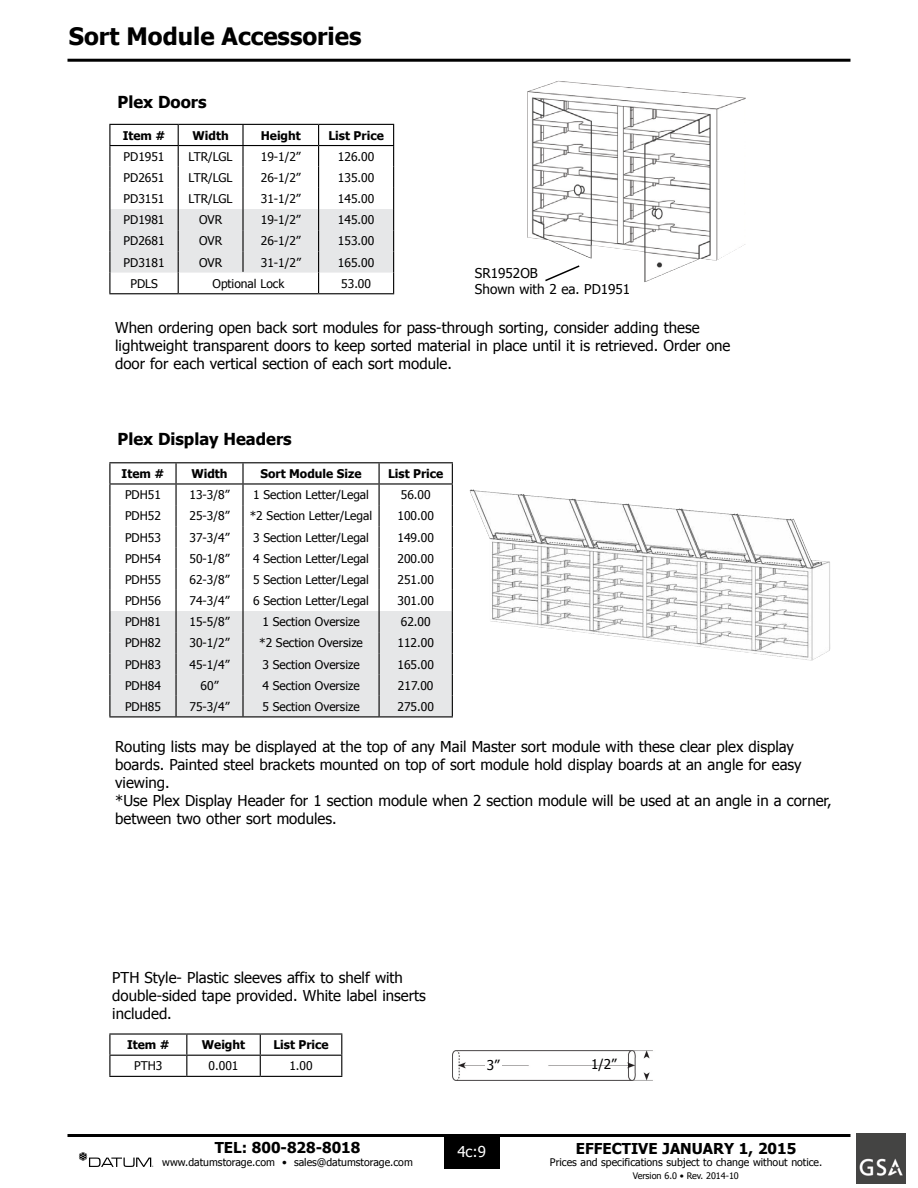
<style>
.page{position:relative;width:918px;height:1188px;background:#fff}
.page>*{position:absolute;margin:0;border:0;box-sizing:border-box;transform-origin:0 0}
.t1{font:700 24px "Tahoma";color:#000}
.t2{font:700 16.5px "Tahoma";color:#000}
.t3{font:15px/18px "Tahoma";color:#000}
.t4{font:700 15px "Tahoma";color:#000}
.t5{font:15px "Tahoma";color:#fff}
.t6{font:13.5px/16.2px "Tahoma";color:#000}
.t7{font:12px "Tahoma";color:#000}
.t8{font:700 12px "Tahoma";color:#000}
.t9{font:12px "Tahoma";color:#fff}
.t10{font:10.5px "Tahoma";color:#000}
.t11{font:9px "Tahoma";color:#000}
</style>
<div class="page">
<hr style="left:67px;top:1134px;width:783px;height:3px;background:#000">
<hr style="left:67px;top:59px;width:783px;height:3px;background:#000">
<svg style="left:79px;top:1152px;width:74px;height:15px"></svg>
<img style="left:856px;top:1134px;width:49px;height:49px">
<div style="left:444px;top:1136px;width:56px;height:33px;background:#000"></div>
<img style="left:453px;top:1050px;width:200px;height:31px">
<div style="left:485px;top:1060px;width:17px;height:12px;background:#fff"></div>
<img style="left:470px;top:489px;width:354px;height:171px">
<img style="left:527px;top:81px;width:198px;height:201px">
<svg style="left:544px;top:264px;width:37px;height:18px"></svg>
<hr style="left:109px;top:124px;width:69px;height:1px;background:#000">
<hr style="left:178px;top:124px;width:65px;height:1px;background:#000">
<hr style="left:243px;top:124px;width:76px;height:1px;background:#000">
<hr style="left:319px;top:124px;width:75px;height:1px;background:#000">
<hr style="left:109px;top:293px;width:69px;height:1px;background:#000">
<hr style="left:178px;top:293px;width:65px;height:1px;background:#000">
<hr style="left:243px;top:293px;width:76px;height:1px;background:#000">
<hr style="left:319px;top:293px;width:75px;height:1px;background:#000">
<svg style="left:109px;top:125px;width:285px;height:168px"></svg>
<hr style="left:109px;top:462px;width:67px;height:1px;background:#000">
<hr style="left:176px;top:462px;width:67px;height:1px;background:#000">
<hr style="left:243px;top:462px;width:136px;height:1px;background:#000">
<hr style="left:379px;top:462px;width:74px;height:1px;background:#000">
<svg style="left:109px;top:463px;width:344px;height:254px"></svg>
<hr style="left:109px;top:1033px;width:78px;height:2px;background:#000">
<hr style="left:187px;top:1033px;width:73px;height:2px;background:#000">
<hr style="left:260px;top:1033px;width:82px;height:2px;background:#000">
<hr style="left:109px;top:1055px;width:78px;height:1px;background:#000">
<hr style="left:187px;top:1055px;width:73px;height:1px;background:#000">
<hr style="left:260px;top:1055px;width:82px;height:1px;background:#000">
<hr style="left:109px;top:1076px;width:78px;height:1px;background:#000">
<hr style="left:187px;top:1076px;width:73px;height:1px;background:#000">
<hr style="left:260px;top:1076px;width:82px;height:1px;background:#000">
<svg style="left:109px;top:1035px;width:1px;height:41px"></svg>
<svg style="left:186px;top:1035px;width:1px;height:41px"></svg>
<svg style="left:260px;top:1035px;width:1px;height:41px"></svg>
<svg style="left:341px;top:1035px;width:1px;height:41px"></svg>
<h1 class="t1" style="left:69px;top:19px;width:294px">Sort Module Accessories</h1>
<p class="t2" style="left:118px;top:91px;width:90px">Plex Doors</p>
<p class="t8" style="left:123px;top:127px;width:44px">Item #</p>
<p class="t8" style="left:193px;top:127px;width:38px">Width</p>
<p class="t8" style="left:261px;top:127px;width:42px">Height</p>
<p class="t8" style="left:328px;top:127px;width:57px">List Price</p>
<p class="t7" style="left:124px;top:148px;width:42px">PD1951</p>
<p class="t7" style="left:189px;top:148px;width:45px">LTR/LGL</p>
<p class="t7" style="left:261px;top:148px;width:41px">19-1/2”</p>
<p class="t7" style="left:338px;top:148px;width:38px">126.00</p>
<p class="t7" style="left:124px;top:169px;width:42px">PD2651</p>
<p class="t7" style="left:189px;top:169px;width:45px">LTR/LGL</p>
<p class="t7" style="left:261px;top:169px;width:41px">26-1/2”</p>
<p class="t7" style="left:338px;top:169px;width:38px">135.00</p>
<p class="t7" style="left:124px;top:191px;width:42px">PD3151</p>
<p class="t7" style="left:189px;top:191px;width:45px">LTR/LGL</p>
<p class="t7" style="left:261px;top:191px;width:41px">31-1/2”</p>
<p class="t7" style="left:338px;top:191px;width:38px">145.00</p>
<p class="t7" style="left:124px;top:212px;width:42px">PD1981</p>
<p class="t7" style="left:199px;top:212px;width:25px">OVR</p>
<p class="t7" style="left:261px;top:212px;width:41px">19-1/2”</p>
<p class="t7" style="left:338px;top:212px;width:38px">145.00</p>
<p class="t7" style="left:124px;top:233px;width:42px">PD2681</p>
<p class="t7" style="left:199px;top:233px;width:25px">OVR</p>
<p class="t7" style="left:261px;top:233px;width:41px">26-1/2”</p>
<p class="t7" style="left:338px;top:233px;width:38px">153.00</p>
<p class="t7" style="left:124px;top:254px;width:42px">PD3181</p>
<p class="t7" style="left:199px;top:254px;width:25px">OVR</p>
<p class="t7" style="left:261px;top:254px;width:41px">31-1/2”</p>
<p class="t7" style="left:338px;top:254px;width:38px">165.00</p>
<p class="t7" style="left:130px;top:275px;width:29px">PDLS</p>
<p class="t7" style="left:213px;top:275px;width:73px">Optional Lock</p>
<p class="t7" style="left:341px;top:275px;width:31px">53.00</p>
<p class="t6" style="left:475px;top:264px;width:157px">SR1952OB<br>Shown with 2 ea. PD1951</p>
<p class="t3" style="left:115px;top:318px;width:617px">When ordering open back sort modules for pass-through sorting, consider adding these lightweight transparent doors to keep sorted material in place until it is retrieved. Order one door for each vertical section of each sort module.</p>
<p class="t2" style="left:118px;top:427px;width:176px">Plex Display Headers</p>
<p class="t8" style="left:122px;top:465px;width:44px">Item #</p>
<p class="t8" style="left:191px;top:465px;width:38px">Width</p>
<p class="t8" style="left:261px;top:465px;width:102px">Sort Module Size</p>
<p class="t8" style="left:388px;top:465px;width:57px">List Price</p>
<p class="t7" style="left:125px;top:487px;width:37px">PDH51</p>
<p class="t7" style="left:190px;top:487px;width:41px">13-3/8”</p>
<p class="t7" style="left:253px;top:487px;width:117px">1 Section Letter/Legal</p>
<p class="t7" style="left:401px;top:487px;width:31px">56.00</p>
<p class="t7" style="left:125px;top:508px;width:37px">PDH52</p>
<p class="t7" style="left:190px;top:508px;width:41px">25-3/8”</p>
<p class="t7" style="left:250px;top:508px;width:124px">*2 Section Letter/Legal</p>
<p class="t7" style="left:398px;top:508px;width:38px">100.00</p>
<p class="t7" style="left:125px;top:529px;width:37px">PDH53</p>
<p class="t7" style="left:190px;top:529px;width:41px">37-3/4”</p>
<p class="t7" style="left:253px;top:529px;width:117px">3 Section Letter/Legal</p>
<p class="t7" style="left:398px;top:529px;width:38px">149.00</p>
<p class="t7" style="left:125px;top:550px;width:37px">PDH54</p>
<p class="t7" style="left:190px;top:550px;width:41px">50-1/8”</p>
<p class="t7" style="left:253px;top:550px;width:117px">4 Section Letter/Legal</p>
<p class="t7" style="left:398px;top:550px;width:38px">200.00</p>
<p class="t7" style="left:125px;top:571px;width:37px">PDH55</p>
<p class="t7" style="left:190px;top:571px;width:41px">62-3/8”</p>
<p class="t7" style="left:253px;top:571px;width:117px">5 Section Letter/Legal</p>
<p class="t7" style="left:398px;top:571px;width:38px">251.00</p>
<p class="t7" style="left:125px;top:593px;width:37px">PDH56</p>
<p class="t7" style="left:190px;top:593px;width:41px">74-3/4”</p>
<p class="t7" style="left:253px;top:593px;width:117px">6 Section Letter/Legal</p>
<p class="t7" style="left:398px;top:593px;width:38px">301.00</p>
<p class="t7" style="left:125px;top:614px;width:37px">PDH81</p>
<p class="t7" style="left:190px;top:614px;width:41px">15-5/8”</p>
<p class="t7" style="left:262px;top:614px;width:99px">1 Section Oversize</p>
<p class="t7" style="left:401px;top:614px;width:31px">62.00</p>
<p class="t7" style="left:125px;top:635px;width:37px">PDH82</p>
<p class="t7" style="left:190px;top:635px;width:41px">30-1/2”</p>
<p class="t7" style="left:259px;top:635px;width:105px">*2 Section Oversize</p>
<p class="t7" style="left:398px;top:635px;width:38px">112.00</p>
<p class="t7" style="left:125px;top:656px;width:37px">PDH83</p>
<p class="t7" style="left:190px;top:656px;width:41px">45-1/4”</p>
<p class="t7" style="left:262px;top:656px;width:99px">3 Section Oversize</p>
<p class="t7" style="left:398px;top:656px;width:38px">165.00</p>
<p class="t7" style="left:125px;top:677px;width:37px">PDH84</p>
<p class="t7" style="left:201px;top:677px;width:19px">60”</p>
<p class="t7" style="left:262px;top:677px;width:99px">4 Section Oversize</p>
<p class="t7" style="left:398px;top:677px;width:37px">217.00</p>
<p class="t7" style="left:125px;top:699px;width:37px">PDH85</p>
<p class="t7" style="left:190px;top:699px;width:41px">75-3/4”</p>
<p class="t7" style="left:262px;top:699px;width:99px">5 Section Oversize</p>
<p class="t7" style="left:398px;top:699px;width:38px">275.00</p>
<p class="t3" style="left:115px;top:736px;width:718px">Routing lists may be displayed at the top of any Mail Master sort module with these clear plex display boards. Painted steel brackets mounted on top of sort module hold display boards at an angle for easy viewing.<br>*Use Plex Display Header for 1 section module when 2 section module will be used at an angle in a corner, between two other sort modules.</p>
<p class="t3" style="left:112px;top:968px;width:315px">PTH Style- Plastic sleeves affix to shelf with double-sided tape provided. White label inserts included.</p>
<p class="t8" style="left:127px;top:1036px;width:44px">Item #</p>
<p class="t8" style="left:202px;top:1036px;width:45px">Weight</p>
<p class="t8" style="left:273px;top:1036px;width:57px">List Price</p>
<p class="t7" style="left:134px;top:1058px;width:30px">PTH3</p>
<p class="t7" style="left:209px;top:1058px;width:31px">0.001</p>
<p class="t7" style="left:289px;top:1058px;width:25px">1.00</p>
<p class="t6" style="left:487px;top:1056px;width:14px">3”</p>
<p class="t6" style="left:591px;top:1055px;width:27px">1/2”</p>
<p class="t4" style="left:215px;top:1137px;width:147px">TEL: 800-828-8018</p>
<p class="t10" style="left:162px;top:1155px;width:252px">www.datumstorage.com • sales@datumstorage.com</p>
<p class="t5" style="left:457px;top:1142px;width:30px">4c:9</p>
<p class="t9" style="left:453px;top:1144px;width:39px">TERMS</p>
<p class="t4" style="left:576px;top:1138px;width:222px">EFFECTIVE JANUARY 1, 2015</p>
<p class="t10" style="left:550px;top:1156px;width:274px">Prices and specifications subject to change without notice.</p>
<p class="t11" style="left:633px;top:1169px;width:108px">Version 6.0 • Rev. 2014-10</p>
</div>
